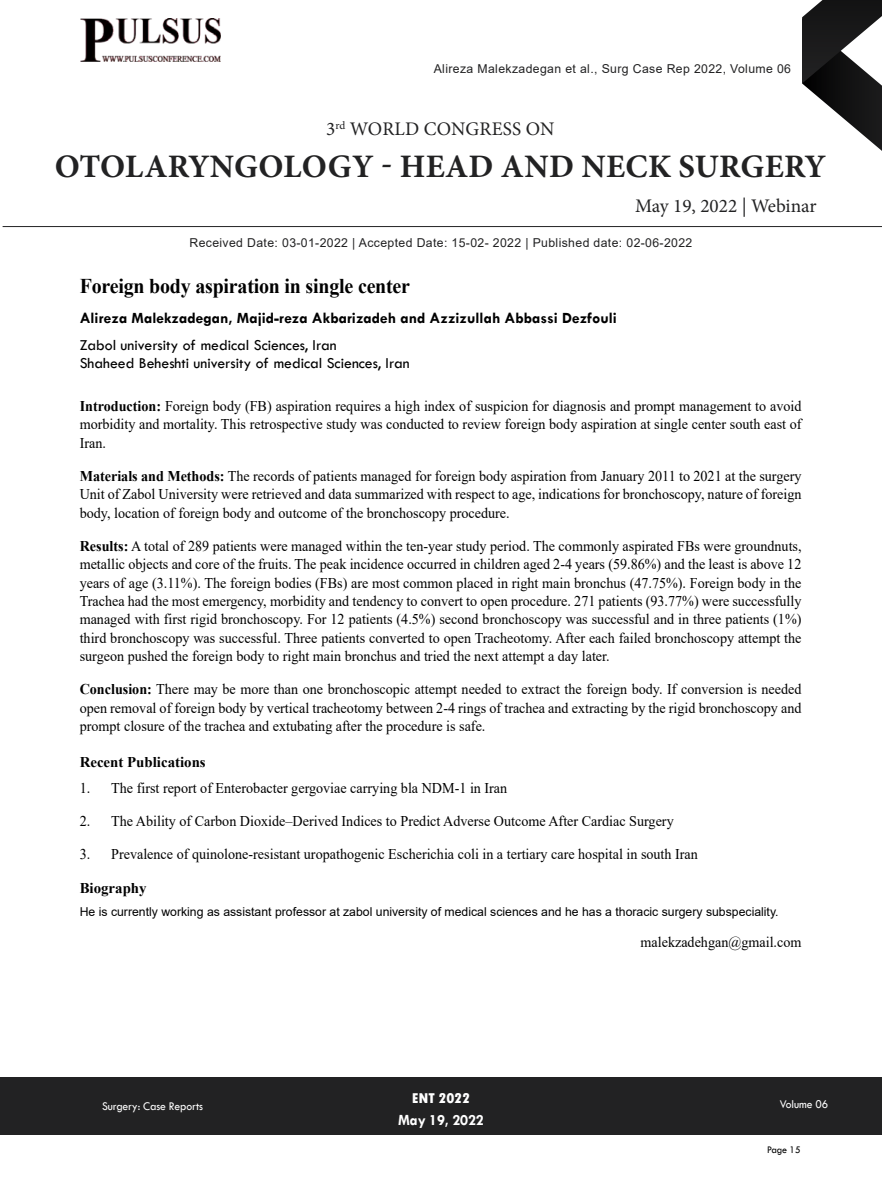
<style>
.page{position:relative;width:882px;height:1197px;background:#fff}
.page>*{position:absolute;margin:0;border:0;box-sizing:border-box;transform-origin:0 0}
.t1{font:700 32.9px "Minion Pro";letter-spacing:.01em;color:#222223}
.t2{font:700 21px "Times New Roman";letter-spacing:-.01em;color:#000;scale:.95 1}
.t3{font:19.25px "Minion Pro";color:#222223}
.t4{font:15.75px/17.5px "Tw Cen";color:#000}
.t5{font:700 15.75px "Tw Cen";color:#000}
.t6{font:700 15.75px "Tw Cen";letter-spacing:-.01em;color:#fff;scale:.95 1}
.t7{font:14.88px/18.4px "Times New Roman";color:#000;text-align:justify;scale:.95 1}
.t8{font:700 14.88px "Times New Roman";color:#000}
.t9{font:800 condensed 14.88px "Tw Cen";letter-spacing:-.01em;color:#fff;scale:1.1 1}
.t10{font:12.25px "Arial";letter-spacing:.03em;color:#222223}
.t11{font:12.25px "Arial";color:#000}
.t12{font:12.25px "Tw Cen";letter-spacing:-.01em;color:#fff;scale:.95 1}
.t13{font:10.5px "Tw Cen";letter-spacing:-.02em;color:#000;scale:.95 1}
.s1{font-weight:700}
</style>
<div class="page">
<svg style="left:802px;top:0;width:80px;height:151px"></svg>
<div style="left:0;top:1077px;width:882px;height:58px;background:#222223"></div>
<hr style="left:3px;top:226px;width:879px;height:1px;background:#222223">
<img style="left:81px;top:18px;width:140px;height:44px">
<p class="t10" style="left:434px;top:60px;width:359px">Alireza Malekzadegan et al., Surg Case Rep 2022, Volume 06</p>
<p class="t3" style="left:326px;top:116px;width:230px">3<sup>rd</sup> WORLD CONGRESS ON</p>
<h1 class="t1" style="left:55px;top:143px;width:773px">OTOLARYNGOLOGY - HEAD AND NECK SURGERY</h1>
<p class="t3" style="left:635px;top:193px;width:183px">May 19, 2022 | Webinar</p>
<p class="t10" style="left:190px;top:234px;width:504px">Received Date: 03-01-2022 | Accepted Date: 15-02- 2022 | Published date: 02-06-2022</p>
<h2 class="t2" style="left:80px;top:271px;width:349px">Foreign body aspiration in single center</h2>
<p class="t5" style="left:80px;top:308px;width:539px">Alireza Malekzadegan, Majid-reza Akbarizadeh and Azzizullah Abbassi Dezfouli</p>
<p class="t4" style="left:80px;top:336px;width:331px">Zabol university of medical Sciences, Iran<br>Shaheed Beheshti university of medical Sciences, Iran</p>
<p class="t7" style="left:80px;top:396px;width:761px"><span class="s1">Introduction:</span> Foreign body (FB) aspiration requires a high index of suspicion for diagnosis and prompt management to avoid morbidity and mortality. This retrospective study was conducted to review foreign body aspiration at single center south east of Iran.</p>
<p class="t7" style="left:80px;top:466px;width:761px"><span class="s1">Materials and Methods:</span> The records of patients managed for foreign body aspiration from January 2011 to 2021 at the surgery Unit of Zabol University were retrieved and data summarized with respect to age, indications for bronchoscopy, nature of foreign body, location of foreign body and outcome of the bronchoscopy procedure.</p>
<p class="t7" style="left:80px;top:536px;width:761px"><span class="s1">Results:</span> A total of 289 patients were managed within the ten-year study period. The commonly aspirated FBs were groundnuts, metallic objects and core of the fruits. The peak incidence occurred in children aged 2-4 years (59.86%) and the least is above 12 years of age (3.11%). The foreign bodies (FBs) are most common placed in right main bronchus (47.75%). Foreign body in the Trachea had the most emergency, morbidity and tendency to convert to open procedure. 271 patients (93.77%) were successfully managed with first rigid bronchoscopy. For 12 patients (4.5%) second bronchoscopy was successful and in three patients (1%) third bronchoscopy was successful. Three patients converted to open Tracheotomy. After each failed bronchoscopy attempt the surgeon pushed the foreign body to right main bronchus and tried the next attempt a day later.</p>
<p class="t7" style="left:80px;top:680px;width:761px"><span class="s1">Conclusion:</span> There may be more than one bronchoscopic attempt needed to extract the foreign body. If conversion is needed open removal of foreign body by vertical tracheotomy between 2-4 rings of trachea and extracting by the rigid bronchoscopy and prompt closure of the trachea and extubating after the procedure is safe.</p>
<p class="t8" style="left:80px;top:751px;width:128px">Recent Publications</p>
<p class="t7" style="left:80px;top:778px;width:452px">1. The first report of Enterobacter gergoviae carrying bla NDM-1 in Iran</p>
<p class="t7" style="left:80px;top:811px;width:627px">2. The Ability of Carbon Dioxide–Derived Indices to Predict Adverse Outcome After Cardiac Surgery</p>
<p class="t7" style="left:80px;top:845px;width:652px">3. Prevalence of quinolone-resistant uropathogenic Escherichia coli in a tertiary care hospital in south Iran</p>
<p class="t8" style="left:80px;top:877px;width:68px">Biography</p>
<p class="t11" style="left:80px;top:903px;width:701px">He is currently working as assistant professor at zabol university of medical sciences and he has a thoracic surgery subspeciality.</p>
<p class="t7" style="left:641px;top:932px;width:171px">malekzadehgan@gmail.com</p>
<p class="t9" style="left:412px;top:1089px;width:55px">ENT 2022</p>
<p class="t6" style="left:398px;top:1111px;width:92px">May 19, 2022</p>
<p class="t12" style="left:102px;top:1099px;width:108px">Surgery: Case Reports</p>
<p class="t12" style="left:780px;top:1097px;width:53px">Volume 06</p>
<p class="t13" style="left:767px;top:1143px;width:37px">Page 15</p>
</div>
